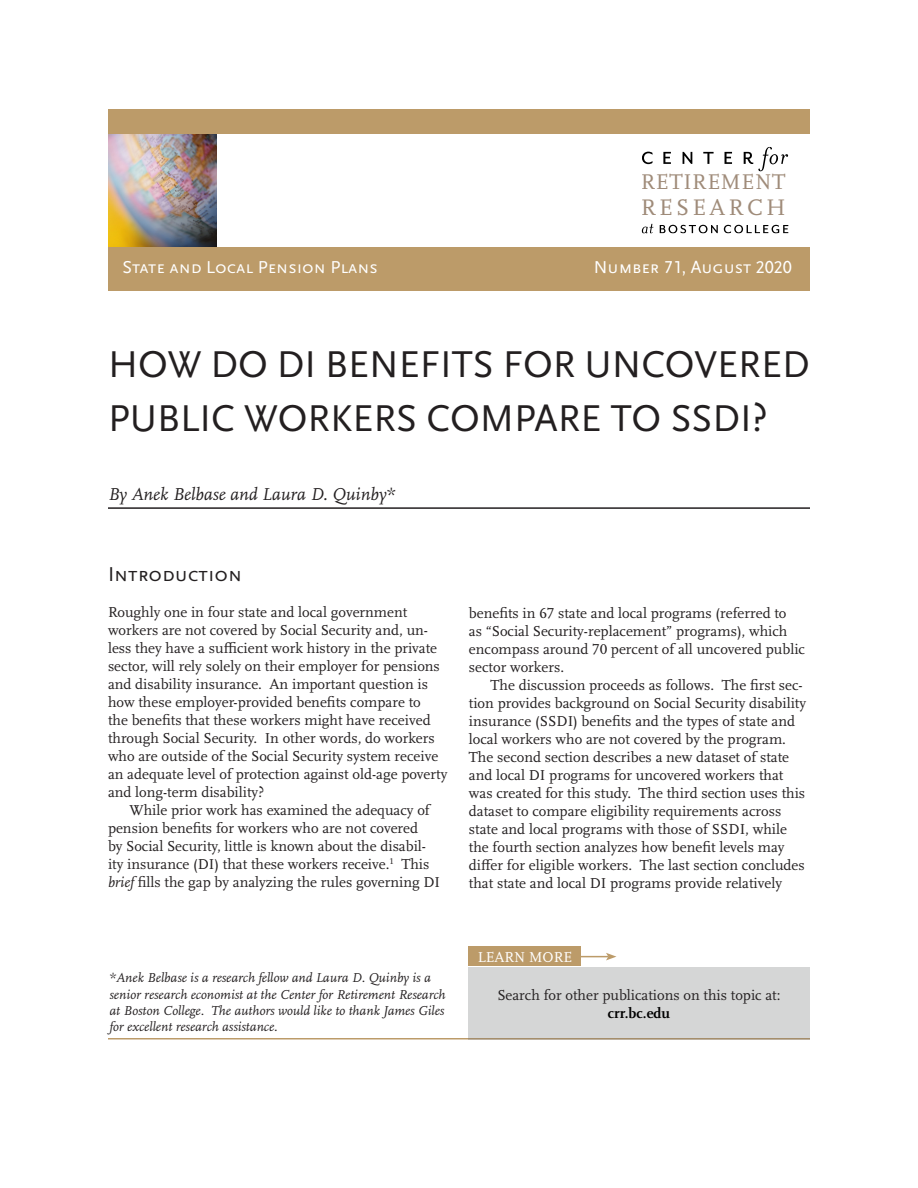
<style>
.page{position:relative;width:918px;height:1188px;background:#fff}
.page>*{position:absolute;margin:0;border:0;box-sizing:border-box;transform-origin:0 0}
.t1{font:39px/54px "Scala Sans OT";color:#231f20}
.t2{font:23.55px "Scala OT";letter-spacing:.14em;color:#9f8b79}
.t3{font:22.2px "Scala OT";letter-spacing:.03em;color:#9f8b79}
.t4{font:21px "Scala Sans OT";color:#231f20}
.t5{font:18px "Scala Sans OT";color:#fff}
.t6{font:italic 18px "Scala OT";color:#231f20}
.Body_text{font:15px/18px "Scala OT";color:#231f20}
.t7{font:700 15px "Scala OT";color:#000}
.t8{font:15px "Scala OT";color:#fff}
.t9{font:italic 13.5px/16.2px "Scala OT";color:#231f20}
.s1{font-style:italic}
</style>
<div class="page">
<img style="left:108px;top:134px;width:108px;height:113px">
<div style="left:108px;top:247px;width:701px;height:44px;background:#bc9b69"></div>
<hr style="left:108px;top:507px;width:702px;height:2px;background:#231f20">
<hr style="left:108px;top:1038px;width:702px;height:2px;background:#bc9b69">
<div style="left:108px;top:109px;width:701px;height:25px;background:#bc9b69"></div>
<div style="left:468px;top:946px;width:113px;height:20px;background:#bc9b69"></div>
<div style="left:468px;top:967px;width:342px;height:73px;background:#d5d6d6"></div>
<svg style="left:581px;top:953px;width:35px;height:7px"></svg>
<svg style="left:642px;top:224px;width:146px;height:10px"></svg>
<svg style="left:642px;top:147px;width:146px;height:24px"></svg>
<h3 class="t3" style="left:641px;top:170px;width:146px">RETIREMENT</h3>
<h2 class="t2" style="left:641px;top:195px;width:147px">RESEARCH</h2>
<p class="t5" style="left:122px;top:258px;width:257px">State and Local Pension Plans</p>
<p class="t5" style="left:594px;top:258px;width:199px">Number 71, August 2020</p>
<p class="t1" style="left:108px;top:338px;width:703px">HOW DO DI BENEFITS FOR UNCOVERED<br>PUBLIC WORKERS COMPARE TO SSDI?</p>
<p class="t6" style="left:108px;top:484px;width:289px">By Anek Belbase and Laura D. Quinby*</p>
<p class="t4" style="left:108px;top:563px;width:136px">Introduction</p>
<p class="Body_text" style="left:108px;top:604px;width:341px">Roughly one in four state and local government workers are not covered by Social Security and, un&shy;less they have a sufficient work history in the private sector, will rely solely on their employer for pensions and disability insurance. An important question is how these employer-provided benefits compare to<br>the benefits that these workers might have received through Social Security. In other words, do workers who are outside of the Social Security system receive an adequate level of protection against old-age poverty and long-term disability?</p>
<p class="Body_text" style="left:108px;top:802px;width:334px;text-indent:22px">While prior work has examined the adequacy of pension benefits for workers who are not covered<br>by Social Security, little is known about the disabil&shy;ity insurance (DI) that these workers receive.<sup>1</sup> This <span class="s1">brief</span> fills the gap by analyzing the rules governing DI</p>
<p class="Body_text" style="left:469px;top:604px;width:338px">benefits in 67 state and local programs (referred to<br>as “Social Security-replacement” programs), which encompass around 70 percent of all uncovered public sector workers.</p>
<p class="Body_text" style="left:469px;top:676px;width:339px;text-indent:22px">The discussion proceeds as follows. The first sec&shy;tion provides background on Social Security disability insurance (SSDI) benefits and the types of state and local workers who are not covered by the program.<br>The second section describes a new dataset of state and local DI programs for uncovered workers that was created for this study. The third section uses this dataset to compare eligibility requirements across state and local programs with those of SSDI, while the fourth section analyzes how benefit levels may differ for eligible workers. The last section concludes that state and local DI programs provide relatively</p>
<p class="t9" style="left:110px;top:970px;width:338px">*Anek Belbase is a research fellow and Laura D. Quinby is a senior research economist at the Center for Retirement Research at Boston College. The authors would like to thank James Giles for excellent research assistance.</p>
<p class="t8" style="left:478px;top:949px;width:96px">LEARN MORE</p>
<p class="Body_text" style="left:497px;top:986px;width:285px">Search for other publications on this topic at:</p>
<p class="t7" style="left:608px;top:1005px;width:64px">crr.bc.edu</p>
</div>
